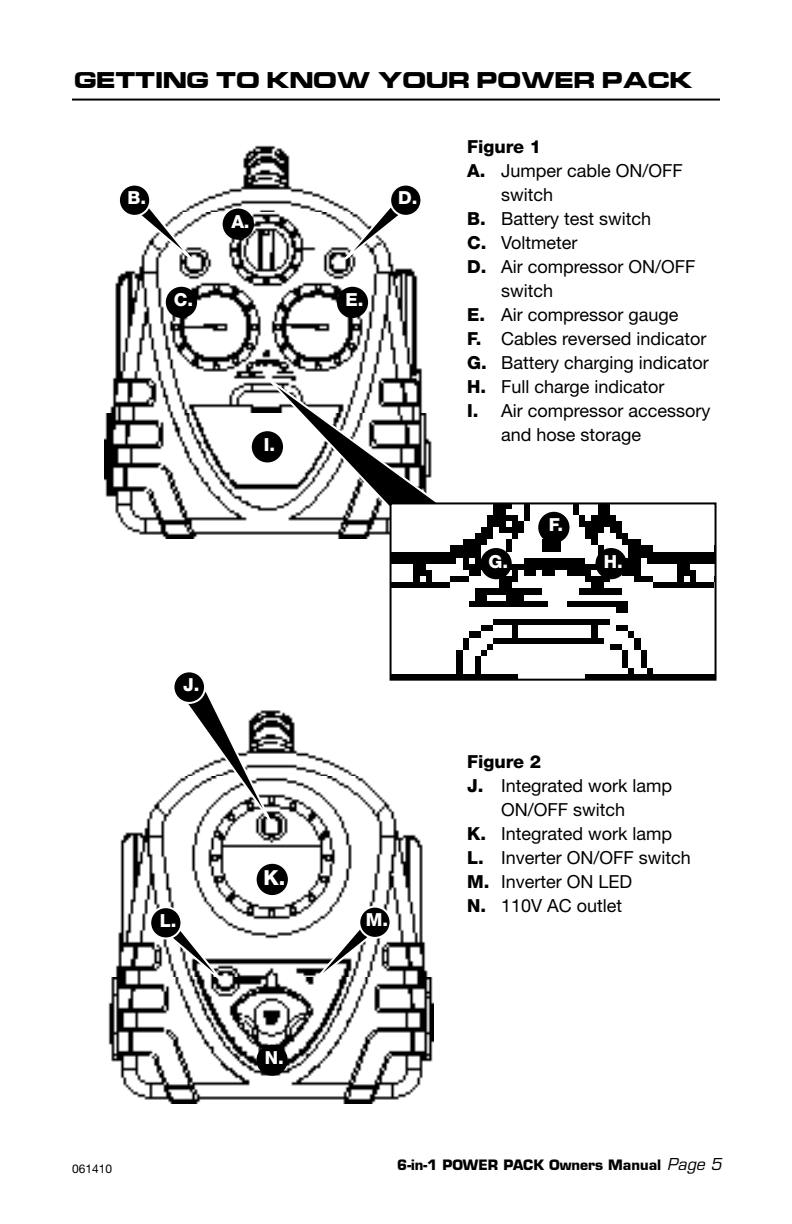
<style>
.page{position:relative;width:792px;height:1224px;background:#fff}
.page>*{position:absolute;margin:0;border:0;box-sizing:border-box;transform-origin:0 0}
.t1{font:800 20.8px "Helvetica Neue LT Std";color:#fff}
.t2{font:700 20px "Micro Technic Ext";color:#000}
.t3{font:18px "Helvetica Neue LT Std";color:#000}
.t4{font:800 18px "Helvetica Neue LT Std";color:#fff}
.t5{font:800 18px "Helvetica Neue LT Std";color:#000}
.t6{font:700 14px "Eurostile LT Std";color:#000}
.t7{font:12px "Helvetica Neue LT Std";color:#000}
.s1{font-weight:800}
.s2{font-weight:400;font-style:italic;font-size:16px}
</style>
<div class="page">
<hr style="left:72px;top:99px;width:648px;height:2px;background:#000">
<img style="left:108px;top:712px;width:325px;height:391px">
<img style="left:105px;top:145px;width:313px;height:393px">
<div style="left:257px;top:864px;width:31px;height:31px;background:#000;border-radius:50%"></div>
<svg style="left:174px;top:692px;width:108px;height:149px"></svg>
<div style="left:173px;top:671px;width:32px;height:32px;background:#000;border-radius:50%"></div>
<div style="left:172px;top:670px;width:34px;height:34px;border:2px solid #fff;border-radius:50%"></div>
<div style="left:223px;top:209px;width:31px;height:31px;background:#000;border-radius:50%"></div>
<svg style="left:122px;top:201px;width:84px;height:73px"></svg>
<div style="left:119px;top:185px;width:31px;height:31px;background:#000;border-radius:50%"></div>
<div style="left:118px;top:184px;width:33px;height:33px;border:2px solid #fff;border-radius:50%"></div>
<div style="left:166px;top:287px;width:31px;height:31px;background:#000;border-radius:50%"></div>
<svg style="left:330px;top:201px;width:88px;height:73px"></svg>
<div style="left:390px;top:185px;width:31px;height:31px;background:#000;border-radius:50%"></div>
<div style="left:389px;top:184px;width:33px;height:33px;border:2px solid #fff;border-radius:50%"></div>
<div style="left:337px;top:287px;width:31px;height:31px;background:#000;border-radius:50%"></div>
<svg style="left:252px;top:365px;width:183px;height:145px"></svg>
<img style="left:393px;top:505px;width:321px;height:173px">
<div style="left:390px;top:502px;width:327px;height:179px;border:2px solid #000"></div>
<div style="left:538px;top:512px;width:32px;height:31px;background:#000;border-radius:50%"></div>
<div style="left:480px;top:548px;width:32px;height:31px;background:#000;border-radius:50%"></div>
<div style="left:595px;top:548px;width:32px;height:31px;background:#000;border-radius:50%"></div>
<svg style="left:299px;top:923px;width:89px;height:73px"></svg>
<div style="left:359px;top:907px;width:32px;height:31px;background:#000;border-radius:50%"></div>
<div style="left:358px;top:906px;width:34px;height:33px;border:2px solid #fff;border-radius:50%"></div>
<div style="left:256px;top:1045px;width:32px;height:31px;background:#000;border-radius:50%"></div>
<svg style="left:153px;top:924px;width:84px;height:73px"></svg>
<div style="left:150px;top:907px;width:31px;height:31px;background:#000;border-radius:50%"></div>
<div style="left:149px;top:906px;width:33px;height:33px;border:2px solid #fff;border-radius:50%"></div>
<p class="t2" style="left:74px;top:66px;width:620px">+%$$*#+,$",9#"',:"8),;0&lt;5=,;&gt;/?</p>
<p class="t4" style="left:127px;top:187px;width:20px">B.</p>
<p class="t4" style="left:174px;top:289px;width:21px">C.</p>
<p class="t4" style="left:231px;top:211px;width:20px">A.</p>
<p class="t4" style="left:264px;top:434px;width:13px">I.</p>
<p class="t4" style="left:183px;top:674px;width:18px">J.</p>
<p class="t4" style="left:160px;top:910px;width:18px">L.</p>
<p class="t1" style="left:264px;top:865px;width:23px">K.</p>
<p class="t4" style="left:265px;top:1047px;width:21px">N.</p>
<p class="t4" style="left:346px;top:289px;width:20px">E.</p>
<p class="t4" style="left:398px;top:187px;width:21px">D.</p>
<p class="t5" style="left:467px;top:136px;width:76px">Figure 1</p>
<p class="t3" style="left:467px;top:160px;width:217px"><span class="s1">A.</span> Jumper cable ON/OFF</p>
<p class="t3" style="left:501px;top:184px;width:53px">switch</p>
<p class="t3" style="left:467px;top:208px;width:185px"><span class="s1">B.</span> Battery test switch</p>
<p class="t3" style="left:467px;top:232px;width:112px"><span class="s1">C.</span> Voltmeter</p>
<p class="t3" style="left:467px;top:256px;width:230px"><span class="s1">D.</span> Air compressor ON/OFF</p>
<p class="t3" style="left:501px;top:280px;width:53px">switch</p>
<p class="t3" style="left:467px;top:304px;width:213px"><span class="s1">E.</span> Air compressor gauge</p>
<p class="t3" style="left:467px;top:328px;width:241px"><span class="s1">F.</span> Cables reversed indicator</p>
<p class="t3" style="left:467px;top:352px;width:243px"><span class="s1">G.</span> Battery charging indicator</p>
<p class="t3" style="left:467px;top:376px;width:199px"><span class="s1">H.</span> Full charge indicator</p>
<p class="t3" style="left:467px;top:400px;width:245px"><span class="s1">I.</span> Air compressor accessory</p>
<p class="t3" style="left:501px;top:423px;width:142px">and hose storage</p>
<p class="t4" style="left:549px;top:514px;width:16px">F.</p>
<p class="t4" style="left:488px;top:550px;width:21px">G.</p>
<p class="t4" style="left:604px;top:550px;width:21px">H.</p>
<p class="t4" style="left:366px;top:909px;width:24px">M.</p>
<p class="t5" style="left:467px;top:751px;width:76px">Figure 2</p>
<p class="t3" style="left:467px;top:775px;width:207px"><span class="s1">J.</span> Integrated work lamp</p>
<p class="t3" style="left:501px;top:799px;width:126px">ON/OFF switch</p>
<p class="t3" style="left:467px;top:823px;width:207px"><span class="s1">K.</span> Integrated work lamp</p>
<p class="t3" style="left:467px;top:847px;width:225px"><span class="s1">L.</span> Inverter ON/OFF switch</p>
<p class="t3" style="left:467px;top:871px;width:167px"><span class="s1">M.</span> Inverter ON LED</p>
<p class="t3" style="left:467px;top:895px;width:157px"><span class="s1">N.</span> 110V AC outlet</p>
<p class="t7" style="left:72px;top:1161px;width:42px">061410</p>
<p class="t6" style="left:397px;top:1157px;width:326px">6-in-1 POWER PACK Owners Manual <span class="s2">Page 5</span></p>
</div>
